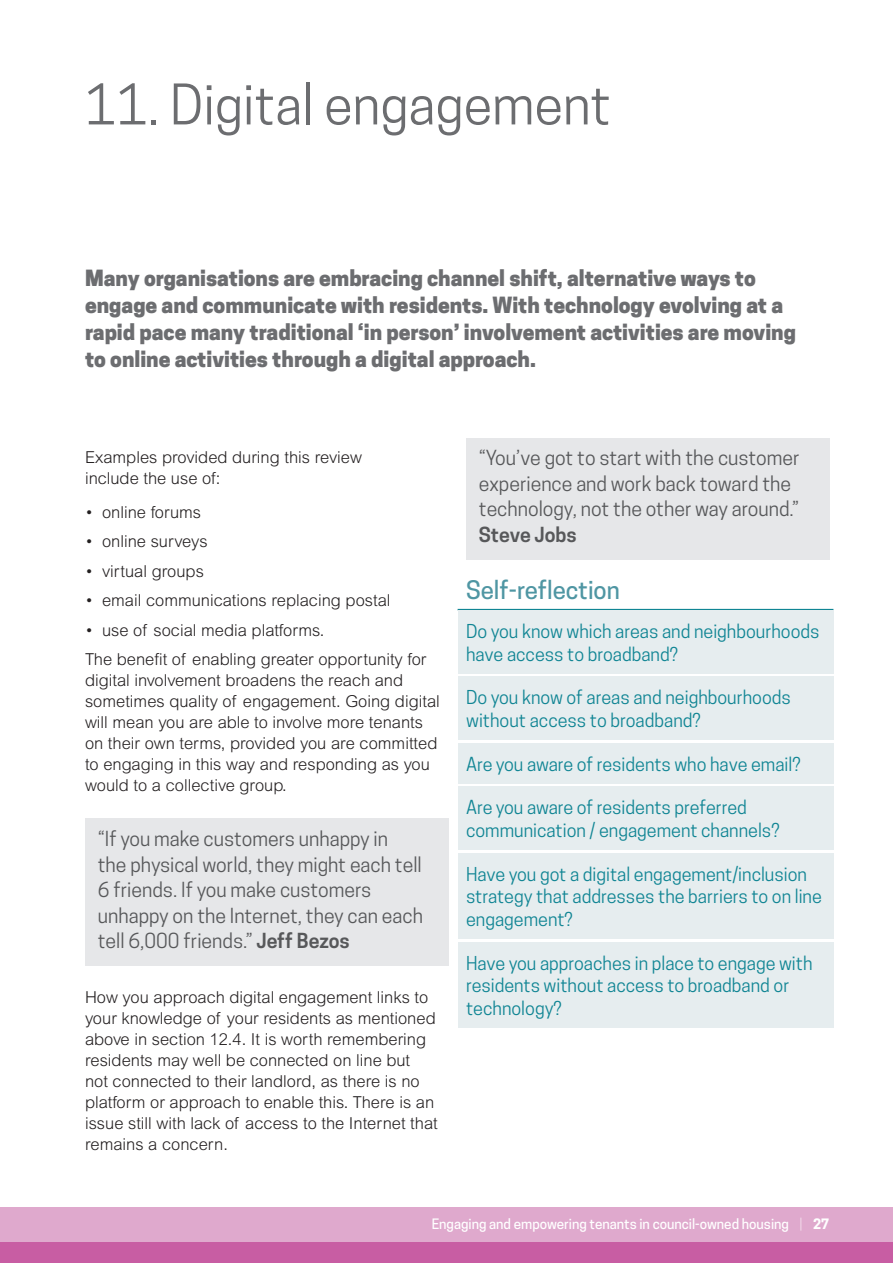
<style>
.page{position:relative;width:893px;height:1263px;background:#fff}
.page>*{position:absolute;margin:0;border:0;box-sizing:border-box;transform-origin:0 0}
._04-Headder{font:52.5px "Cooper Hewitt";color:#6c6d70}
.self_reflection_titl{font:500 24px "Cooper Hewitt";color:#4f96a3}
._02-intro_par{font:800 21px/27px "Cooper Hewitt";color:#6c6d70}
.quote{font:19.5px/25.5px "Cooper Hewitt";color:#57585a}
.self-reflection{font:18px/22.5px "Cooper Hewitt";color:#108594}
._01-body{font:300 16.5px/21px "Arial MT Std";color:#231f20}
.t1{font:500 13.5px "Cooper Hewitt";color:#fff}
.s1{font-weight:600}
.s2{font-weight:300}
.s3{font-weight:700}
</style>
<div class="page">
<div style="left:0;top:1242px;width:893px;height:21px;background:#c85da3"></div>
<div style="left:0;top:1208px;width:893px;height:34px;background:#dfa9cd"></div>
<div style="left:85px;top:819px;width:363px;height:147px;background:#e6e7e9"></div>
<div style="left:466px;top:438px;width:363px;height:121px;background:#e6e7e9"></div>
<hr style="left:458px;top:609px;width:375px;height:1px;background:#108594">
<div style="left:458px;top:611px;width:375px;height:63px;background:#e6edef"></div>
<div style="left:458px;top:677px;width:375px;height:63px;background:#e6edef"></div>
<div style="left:458px;top:743px;width:375px;height:41px;background:#e6edef"></div>
<div style="left:458px;top:787px;width:375px;height:63px;background:#e6edef"></div>
<div style="left:458px;top:853px;width:375px;height:86px;background:#e6edef"></div>
<div style="left:458px;top:942px;width:375px;height:85px;background:#e6edef"></div>
<p class="_04-Headder" style="left:85px;top:74px;width:527px">11. Digital engagement</p>
<p class="_02-intro_par" style="left:85px;top:264px;width:712px">Many organisations are embracing channel shift, alternative ways to engage and communicate with residents. With technology evolving at a rapid pace many traditional ‘in person’ involvement activities are moving to online activities through a digital approach.</p>
<p class="_01-body" style="left:85px;top:446px;width:278px">Examples provided during this review include the use of:</p>
<p class="_01-body" style="left:85px;top:501px;width:118px">• online forums</p>
<p class="_01-body" style="left:85px;top:531px;width:124px">• online surveys</p>
<p class="_01-body" style="left:85px;top:560px;width:120px">• virtual groups</p>
<p class="_01-body" style="left:85px;top:590px;width:307px">• email communications replacing postal</p>
<p class="_01-body" style="left:85px;top:619px;width:241px">• use of social media platforms.</p>
<p class="_01-body" style="left:85px;top:649px;width:356px">The benefit of enabling greater opportunity for digital involvement broadens the reach and sometimes quality of engagement. Going digital will mean you are able to involve more tenants on their own terms, provided you are committed to engaging in this way and responding as you would to a collective group.</p>
<p class="quote" style="left:98px;top:826px;width:327px">“If you make customers unhappy in<br>the physical world, they might each tell 6 friends. If you make customers unhappy on the Internet, they can each tell 6,000 friends.” <span class="s1">Jeff Bezos</span></p>
<p class="_01-body" style="left:85px;top:987px;width:354px">How you approach digital engagement links to your knowledge of your residents as mentioned above in section 12.4. It is worth remembering residents may well be connected on line but<br>not connected to their landlord, as there is no platform or approach to enable this. There is an issue still with lack of access to the Internet that remains a concern.</p>
<p class="quote" style="left:479px;top:445px;width:322px">“You’ve got to start with the customer experience and work back toward the technology, not the other way around.”<br><span class="s1">Steve Jobs</span></p>
<p class="self_reflection_titl" style="left:466px;top:575px;width:155px">Self-reflection</p>
<p class="self-reflection" style="left:466px;top:620px;width:355px">Do you know which areas and neighbourhoods have access to broadband?</p>
<p class="self-reflection" style="left:466px;top:686px;width:326px">Do you know of areas and neighbourhoods without access to broadband?</p>
<p class="self-reflection" style="left:466px;top:753px;width:336px">Are you aware of residents who have email?</p>
<p class="self-reflection" style="left:466px;top:796px;width:315px">Are you aware of residents preferred communication / engagement channels?</p>
<p class="self-reflection" style="left:466px;top:863px;width:357px">Have you got a digital engagement/inclusion strategy that addresses the barriers to on line engagement?</p>
<p class="self-reflection" style="left:466px;top:951px;width:348px">Have you approaches in place to engage with residents without access to broadband or technology?</p>
<p class="t1" style="left:432px;top:1216px;width:399px">Engaging and empowering tenants in council-owned housing <span class="s2">|</span> <span class="s3">27</span></p>
</div>
